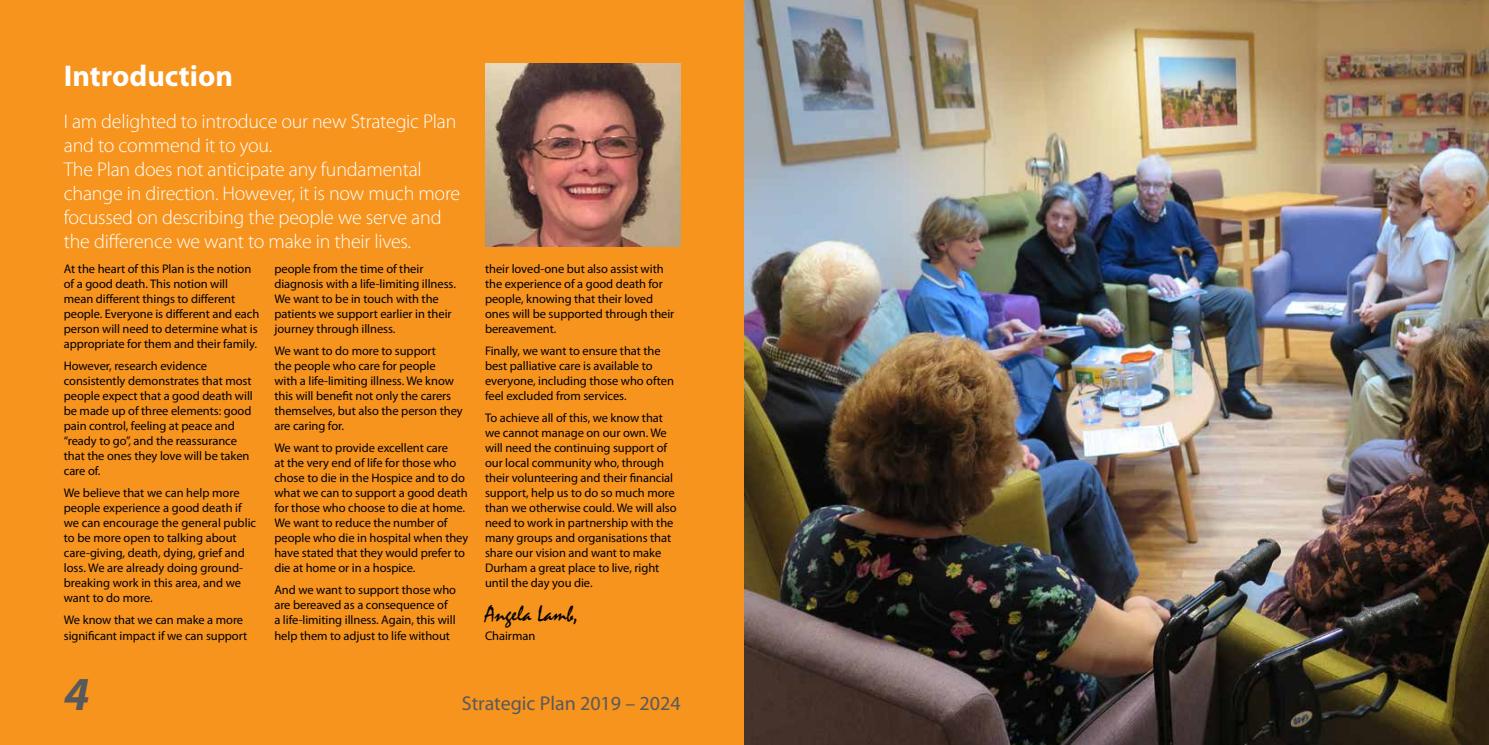
<style>
.page{position:relative;width:1489px;height:745px;background:#fff}
.page>*{position:absolute;margin:0;border:0;box-sizing:border-box;transform-origin:0 0}
.t1{font:italic 700 47.5px "Myriad Pro";color:#58595b}
.t2{font:700 30px "Myriad Pro";color:#fff}
.t3{font:22.5px "Mistral";color:#000}
.t4{font:300 20px/24px "Myriad Pro";letter-spacing:-.01em;color:#fff}
.t5{font:20px "Myriad Pro";color:#58595b}
.t6{font:12.5px/15px "Myriad Pro";letter-spacing:-.005em;color:#000}
</style>
<div class="page">
<div style="left:0;top:0;width:744px;height:744px;background:#f7941e"></div>
<img style="left:485px;top:64px;width:195px;height:182px">
<img style="left:744px;top:0;width:744px;height:744px">
<h2 class="t2" style="left:64px;top:57px;width:171px">Introduction</h2>
<p class="t4" style="left:64px;top:109px;width:398px">I am delighted to introduce our new Strategic Plan and to commend it to you.<br>The Plan does not anticipate any fundamental change in direction. However, it is now much more focussed on describing the people we serve and the difference we want to make in their lives.</p>
<p class="t6" style="left:64px;top:261px;width:197px">At the heart of this Plan is the notion of a good death. This notion will mean different things to different people. Everyone is different and each person will need to determine what is appropriate for them and their family.</p>
<p class="t6" style="left:64px;top:358px;width:190px">However, research evidence consistently demonstrates that most people expect that a good death will be made up of three elements: good pain control, feeling at peace and “ready to go”, and the reassurance that the ones they love will be taken care of.</p>
<p class="t6" style="left:64px;top:485px;width:194px">We believe that we can help more people experience a good death if we can encourage the general public to be more open to talking about care-giving, death, dying, grief and loss. We are already doing ground&shy;breaking work in this area, and we want to do more.</p>
<p class="t6" style="left:64px;top:612px;width:185px">We know that we can make a more significant impact if we can support</p>
<p class="t6" style="left:274px;top:261px;width:183px">people from the time of their diagnosis with a life-limiting illness.<br>We want to be in touch with the patients we support earlier in their journey through illness.</p>
<p class="t6" style="left:274px;top:343px;width:190px">We want to do more to support<br>the people who care for people<br>with a life-limiting illness. We know this will benefit not only the carers themselves, but also the person they are caring for.</p>
<p class="t6" style="left:274px;top:440px;width:195px">We want to provide excellent care<br>at the very end of life for those who chose to die in the Hospice and to do what we can to support a good death for those who choose to die at home.<br>We want to reduce the number of people who die in hospital when they have stated that they would prefer to die at home or in a hospice.</p>
<p class="t6" style="left:274px;top:582px;width:183px">And we want to support those who are bereaved as a consequence of a life-limiting illness. Again, this will help them to adjust to life without</p>
<p class="t6" style="left:485px;top:261px;width:191px">their loved-one but also assist with the experience of a good death for people, knowing that their loved ones will be supported through their bereavement.</p>
<p class="t6" style="left:485px;top:343px;width:190px">Finally, we want to ensure that the best palliative care is available to everyone, including those who often feel excluded from services.</p>
<p class="t6" style="left:485px;top:410px;width:193px">To achieve all of this, we know that we cannot manage on our own. We will need the continuing support of our local community who, through their volunteering and their financial support, help us to do so much more than we otherwise could. We will also need to work in partnership with the many groups and organisations that share our vision and want to make Durham a great place to live, right until the day you die.</p>
<h3 class="t3" style="left:485px;top:600px;width:95px">Angela Lamb,</h3>
<p class="t6" style="left:485px;top:627px;width:52px">Chairman</p>
<h1 class="t1" style="left:64px;top:662px;width:27px">4</h1>
<h3 class="t5" style="left:462px;top:690px;width:220px">Strategic Plan 2019 – 2024</h3>
</div>
